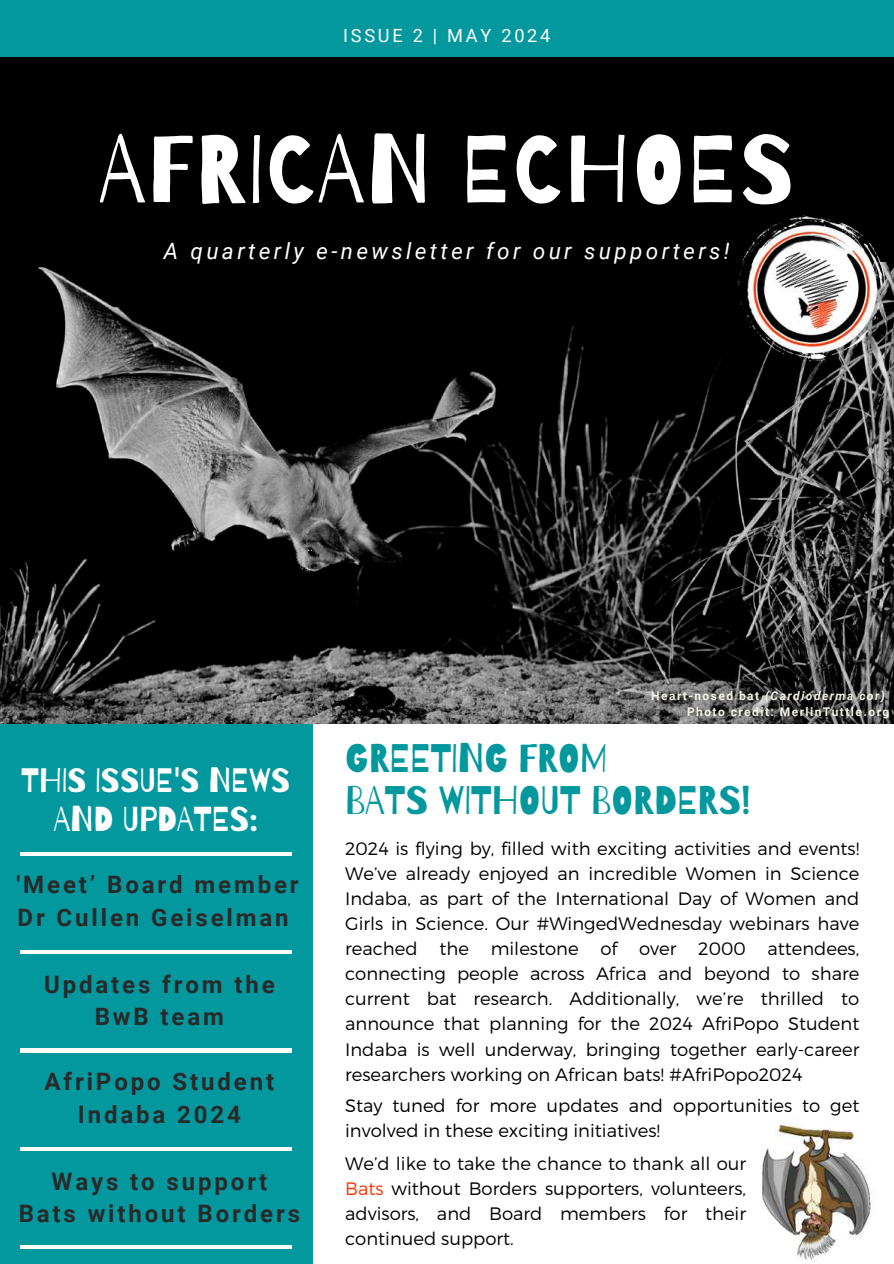
<style>
.page{position:relative;width:894px;height:1264px;background:#fff}
.page>*{position:absolute;margin:0;border:0;box-sizing:border-box;transform-origin:0 0}
.t1{font:95.25px "Barriecito";letter-spacing:.03em;color:#fff}
.t2{font:39.75px/41.7px "Barriecito";color:#03989e}
.t3{font:34.5px "Barriecito";color:#fff}
.t4{font:33.75px "Barriecito";color:#fff}
.t5{font:700 24px/32.7px "Roboto";letter-spacing:.12em;color:#292929;text-align:center}
.t6{font:italic 22.5px "Roboto";letter-spacing:.15em;color:#fff}
.t7{font:18.15px "Roboto";letter-spacing:.15em;color:#fff}
.t8{font:300 18px/25.2px "Montserrat";color:#000;text-align:justify}
.t9{font:700 12px/16px "Roboto";letter-spacing:.12em;color:#f4f1e9}
.s1{font-style:italic}
.s2{color:#ff3201}
</style>
<div class="page">
<div style="left:0;top:718px;width:312px;height:545px;background:#03989e"></div>
<div style="left:0;top:0;width:893px;height:69px;background:#03989e"></div>
<hr style="left:20px;top:852px;width:271px;height:3px;background:#fff">
<hr style="left:20px;top:950px;width:271px;height:3px;background:#fff">
<hr style="left:20px;top:1048px;width:271px;height:4px;background:#fff">
<hr style="left:20px;top:1245px;width:271px;height:3px;background:#fff">
<hr style="left:20px;top:1147px;width:271px;height:3px;background:#fff">
<div style="left:0;top:57px;width:893px;height:247px;background:#000"></div>
<img style="left:0;top:263px;width:893px;height:460px">
<img style="left:737px;top:215px;width:147px;height:147px">
<img style="left:762px;top:1124px;width:109px;height:136px">
<p class="t7" style="left:343px;top:25px;width:209px">ISSUE 2 | MAY 2024</p>
<h1 class="t1" style="left:99px;top:111px;width:696px">AFRICAN ECHOES</h1>
<p class="t6" style="left:164px;top:238px;width:567px">A quarterly e-newsletter for our supporters!</p>
<h3 class="t4" style="left:21px;top:759px;width:270px">THIS ISSUE'S NEWS</h3>
<h3 class="t3" style="left:54px;top:797px;width:205px">AND UPDATES:</h3>
<h3 class="t5" style="left:16px;top:868px;width:283px;text-align:left">'Meet’ Board member<br>Dr Cullen Geiselman</h3>
<h3 class="t5" style="left:44px;top:968px;width:232px">Updates from the<br>BwB team</h3>
<h3 class="t5" style="left:45px;top:1065px;width:231px">AfriPopo Student<br>Indaba 2024</h3>
<h3 class="t5" style="left:19px;top:1165px;width:283px">Ways to support<br>Bats without Borders</h3>
<p class="t9" style="left:686px;top:687px;width:204px;text-indent:-36px">Heart-nosed bat <span class="s1">(Cardioderma cor)<br></span>Photo credit: MerlinTuttle.org</p>
<h2 class="t2" style="left:345px;top:736px;width:407px">GREETING FROM<br>BATS WITHOUT BORDERS!</h2>
<p class="t8" style="left:345px;top:834px;width:515px">2024 is flying by, filled with exciting activities and events!<br>We’ve already enjoyed an incredible Women in Science Indaba, as part of the International Day of Women and Girls in Science. Our #WingedWednesday webinars have reached the milestone of over 2000 attendees, connecting people across Africa and beyond to share current bat research. Additionally, we’re thrilled to announce that planning for the 2024 AfriPopo Student Indaba is well underway, bringing together early-career researchers working on African bats! #AfriPopo2024</p>
<p class="t8" style="left:345px;top:1091px;width:515px">Stay tuned for more updates and opportunities to get involved in these exciting initiatives!</p>
<p class="t8" style="left:345px;top:1150px;width:402px">We’d like to take the chance to thank all our <span class="s2">Bats</span> without Borders supporters, volunteers, advisors, and Board members for their continued support.</p>
</div>
